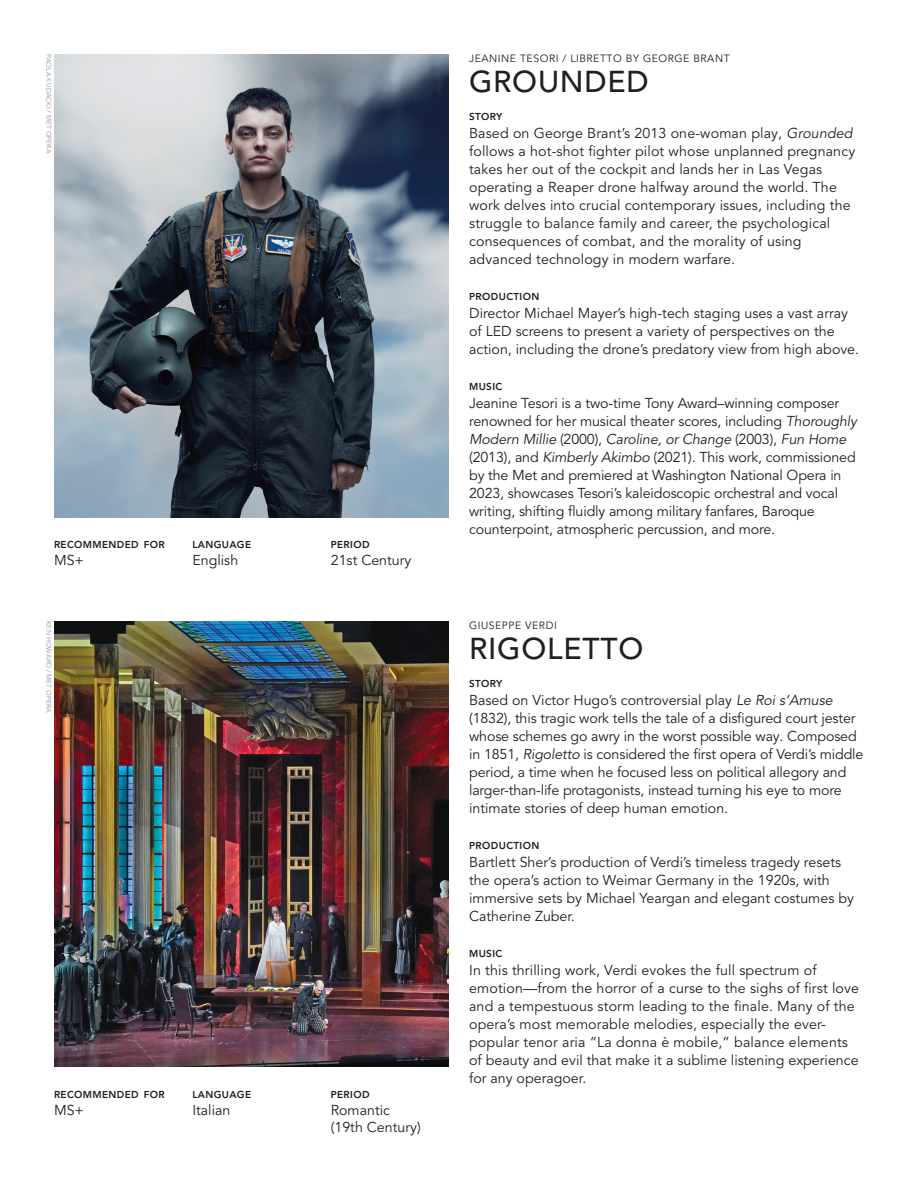
<style>
.page{position:relative;width:918px;height:1188px;background:#fff}
.page>*{position:absolute;margin:0;border:0;box-sizing:border-box;transform-origin:0 0}
.t1{font:500 30px "Avenir LT Pro";letter-spacing:.025em;color:#231f20}
.t2{font:14.25px/18px "Avenir LT Pro";color:#231f20}
.t3{font:10.5px "Avenir LT Pro";letter-spacing:.05em;color:#231f20}
.t4{font:800 10.05px "Avenir LT Pro";letter-spacing:.035em;color:#231f20}
.t5{font:6.75px "Avenir LT Pro";letter-spacing:.02em;color:#939598}
.s1{font-style:italic}
</style>
<div class="page">
<img style="left:54px;top:54px;width:395px;height:463px">
<img style="left:54px;top:621px;width:395px;height:446px">
<p class="t5" style="left:53px;top:54px;width:101px;rotate:90deg">PAOLA KUDACKI / MET OPERA</p>
<p class="t4" style="left:54px;top:539px;width:112px">RECOMMENDED FOR</p>
<p class="t2" style="left:54px;top:552px;width:32px">MS+</p>
<p class="t5" style="left:53px;top:621px;width:93px;rotate:90deg">KEN HOWARD / MET OPERA</p>
<p class="t4" style="left:192px;top:539px;width:60px">LANGUAGE</p>
<p class="t2" style="left:192px;top:552px;width:47px">English</p>
<p class="t4" style="left:54px;top:1089px;width:112px">RECOMMENDED FOR</p>
<p class="t2" style="left:54px;top:1101px;width:32px">MS+</p>
<p class="t4" style="left:192px;top:1089px;width:60px">LANGUAGE</p>
<p class="t2" style="left:192px;top:1101px;width:40px">Italian</p>
<p class="t4" style="left:331px;top:539px;width:40px">PERIOD</p>
<p class="t2" style="left:331px;top:552px;width:82px">21st Century</p>
<p class="t4" style="left:331px;top:1089px;width:40px">PERIOD</p>
<p class="t2" style="left:331px;top:1102px;width:92px;line-height:17.1px">Romantic (19th Century)</p>
<p class="t3" style="left:469px;top:52px;width:262px">JEANINE TESORI / LIBRETTO BY GEORGE BRANT</p>
<h1 class="t1" style="left:469px;top:64px;width:181px">GROUNDED</h1>
<p class="t4" style="left:469px;top:110px;width:35px">STORY</p>
<p class="t2" style="left:469px;top:124px;width:388px">Based on George Brant’s 2013 one-woman play, <span class="s1">Grounded </span>follows a hot-shot fighter pilot whose unplanned pregnancy takes her out of the cockpit and lands her in Las Vegas operating a Reaper drone halfway around the world. The work delves into crucial contemporary issues, including the struggle to balance family and career, the psychological consequences of combat, and the morality of using advanced technology in modern warfare.</p>
<p class="t4" style="left:469px;top:290px;width:72px">PRODUCTION</p>
<p class="t2" style="left:469px;top:304px;width:392px">Director Michael Mayer’s high-tech staging uses a vast array of LED screens to present a variety of perspectives on the action, including the drone’s predatory view from high above.</p>
<p class="t4" style="left:469px;top:380px;width:35px">MUSIC</p>
<p class="t2" style="left:469px;top:394px;width:389px">Jeanine Tesori is a two-time Tony Award–winning composer renowned for her musical theater scores, including <span class="s1">Thoroughly Modern Millie</span> (2000), <span class="s1">Caroline, or Change</span> (2003), <span class="s1">Fun Home </span>(2013), and <span class="s1">Kimberly Akimbo</span> (2021). This work, commissioned by the Met and premiered at Washington National Opera in 2023, showcases Tesori’s kaleidoscopic orchestral and vocal writing, shifting fluidly among military fanfares, Baroque counterpoint, atmospheric percussion, and more.</p>
<p class="t3" style="left:469px;top:619px;width:89px">GIUSEPPE VERDI</p>
<h1 class="t1" style="left:469px;top:631px;width:176px">RIGOLETTO</h1>
<p class="t4" style="left:469px;top:677px;width:35px">STORY</p>
<p class="t2" style="left:469px;top:691px;width:396px">Based on Victor Hugo’s controversial play <span class="s1">Le Roi s’Amuse </span>(1832), this tragic work tells the tale of a disfigured court jester whose schemes go awry in the worst possible way. Composed in 1851, <span class="s1">Rigoletto</span> is considered the first opera of Verdi’s middle period, a time when he focused less on political allegory and larger-than-life protagonists, instead turning his eye to more intimate stories of deep human emotion.</p>
<p class="t4" style="left:469px;top:839px;width:72px">PRODUCTION</p>
<p class="t2" style="left:469px;top:853px;width:386px">Bartlett Sher’s production of Verdi’s timeless tragedy resets the opera’s action to Weimar Germany in the 1920s, with immersive sets by Michael Yeargan and elegant costumes by Catherine Zuber.</p>
<p class="t4" style="left:469px;top:947px;width:35px">MUSIC</p>
<p class="t2" style="left:469px;top:961px;width:391px">In this thrilling work, Verdi evokes the full spectrum of emotion—from the horror of a curse to the sighs of first love and a tempestuous storm leading to the finale. Many of the opera’s most memorable melodies, especially the ever&shy;popular tenor aria “La donna è mobile,” balance elements of beauty and evil that make it a sublime listening experience for any operagoer.</p>
</div>
